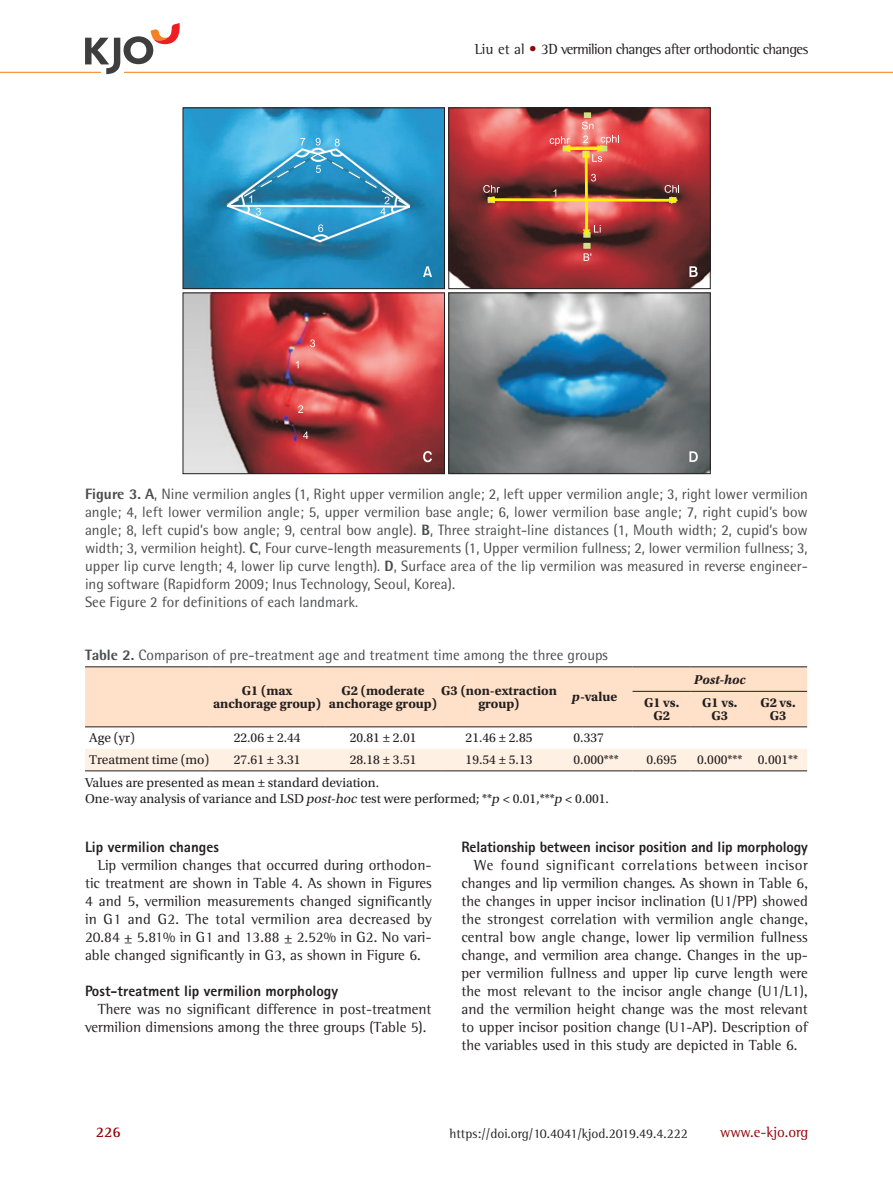
<style>
.page{position:relative;width:893px;height:1191px;background:#fff}
.page>*{position:absolute;margin:0;border:0;box-sizing:border-box;transform-origin:0 0}
.t1{font:15px/18px "Rotis Semi Serif Std";color:#231f20;text-align:justify}
.t2{font:15px/18px "Rotis Semi Sans Std";color:#4b4c4d}
.t3{font:800 15px "Rotis Sans Serif Std";color:#231f20}
.t4{font:15px "Rotis Semi Serif Std";letter-spacing:-.04em;color:#231f20}
.t5{font:15px "Rotis Semi Serif Std";color:#920407}
.t6{font:700 15px "Rotis Semi Serif Std";color:#920407}
.t7{font:13.5px/16.2px "Utopia Std";color:#231f20}
.t8{font:700 13.5px/13.5px "Utopia Std";color:#231f20;text-align:center}
.t9{font:13.5px "Rotis Semi Serif Std";color:#231f20}
.t10{font:italic 700 13.5px "Utopia Std";letter-spacing:.005em;color:#231f20}
.s1{color:#920407}
.s2{font-weight:800}
.s3{font-style:italic}
</style>
<div class="page">
<hr style="left:0;top:72px;width:893px;height:1px;background:#f58220">
<svg style="left:85px;top:23px;width:95px;height:51px"></svg>
<div style="left:85px;top:667px;width:722px;height:59px;background:#fee1c8"></div>
<svg style="left:85px;top:727px;width:722px;height:43px"></svg>
<hr style="left:85px;top:666px;width:124px;height:1px;background:#231f20">
<hr style="left:209px;top:666px;width:116px;height:1px;background:#231f20">
<hr style="left:325px;top:666px;width:116px;height:1px;background:#231f20">
<hr style="left:441px;top:666px;width:116px;height:1px;background:#231f20">
<hr style="left:557px;top:666px;width:75px;height:1px;background:#231f20">
<hr style="left:85px;top:726px;width:124px;height:1px;background:#231f20">
<hr style="left:209px;top:726px;width:116px;height:1px;background:#231f20">
<hr style="left:325px;top:726px;width:116px;height:1px;background:#231f20">
<hr style="left:441px;top:726px;width:116px;height:1px;background:#231f20">
<hr style="left:557px;top:726px;width:75px;height:1px;background:#231f20">
<hr style="left:632px;top:726px;width:59px;height:1px;background:#231f20">
<hr style="left:691px;top:726px;width:58px;height:1px;background:#231f20">
<hr style="left:749px;top:726px;width:58px;height:1px;background:#231f20">
<hr style="left:85px;top:770px;width:124px;height:1px;background:#231f20">
<hr style="left:209px;top:770px;width:116px;height:1px;background:#231f20">
<hr style="left:325px;top:770px;width:116px;height:1px;background:#231f20">
<hr style="left:441px;top:770px;width:116px;height:1px;background:#231f20">
<hr style="left:557px;top:770px;width:75px;height:1px;background:#231f20">
<hr style="left:632px;top:770px;width:59px;height:1px;background:#231f20">
<hr style="left:691px;top:770px;width:58px;height:1px;background:#231f20">
<hr style="left:749px;top:770px;width:58px;height:1px;background:#231f20">
<hr style="left:632px;top:666px;width:59px;height:1px;background:#231f20">
<hr style="left:691px;top:666px;width:58px;height:1px;background:#231f20">
<hr style="left:749px;top:666px;width:58px;height:1px;background:#231f20">
<hr style="left:632px;top:691px;width:59px;height:1px;background:#231f20">
<hr style="left:691px;top:691px;width:58px;height:1px;background:#231f20">
<hr style="left:749px;top:691px;width:58px;height:1px;background:#231f20">
<svg style="left:182px;top:107px;width:529px;height:367px;background:#846672"></svg>
<svg style="left:224px;top:138px;width:195px;height:105px;background:#40a0cc"></svg>
<svg style="left:310px;top:339px;width:5px;height:8px"></svg>
<svg style="left:296px;top:361px;width:3px;height:7px"></svg>
<svg style="left:298px;top:405px;width:5px;height:8px"></svg>
<svg style="left:303px;top:431px;width:5px;height:8px"></svg>
<hr style="left:585px;top:156px;width:3px;height:75px;background:#fff101">
<hr style="left:568px;top:147px;width:32px;height:3px;background:#fff101">
<hr style="left:492px;top:198px;width:181px;height:3px;background:#fff101">
<svg style="left:582px;top:113px;width:11px;height:16px"></svg>
<svg style="left:550px;top:136px;width:20px;height:16px"></svg>
<svg style="left:553px;top:189px;width:3px;height:8px"></svg>
<svg style="left:591px;top:174px;width:5px;height:7px"></svg>
<svg style="left:582px;top:135px;width:37px;height:27px"></svg>
<svg style="left:665px;top:185px;width:14px;height:19px"></svg>
<svg style="left:483px;top:185px;width:17px;height:18px"></svg>
<svg style="left:584px;top:243px;width:7px;height:18px"></svg>
<svg style="left:583px;top:225px;width:18px;height:12px"></svg>
<svg style="left:423px;top:266px;width:9px;height:11px"></svg>
<svg style="left:689px;top:266px;width:9px;height:11px"></svg>
<svg style="left:423px;top:451px;width:9px;height:11px"></svg>
<svg style="left:689px;top:451px;width:9px;height:11px"></svg>
<p class="t4" style="left:475px;top:40px;width:335px">Liu et al <span class="s1">•</span> 3D vermilion changes after orthodontic changes</p>
<p class="t2" style="left:85px;top:485px;width:724px"><span class="s2">Figure 3. A</span>, Nine vermilion angles (1, Right upper vermilion angle; 2, left upper vermilion angle; 3, right lower vermilion angle; 4, left lower vermilion angle; 5, upper vermilion base angle; 6, lower vermilion base angle; 7, right cupid’s bow angle; 8, left cupid’s bow angle; 9, central bow angle). <span class="s2">B</span>, Three straight-line distances (1, Mouth width; 2, cupid’s bow width; 3, vermilion height). <span class="s2">C</span>, Four curve-length measurements (1, Upper vermilion fullness; 2, lower vermilion fullness; 3, upper lip curve length; 4, lower lip curve length). <span class="s2">D</span>, Surface area of the lip vermilion was measured in reverse engineer&shy;ing software (Rapidform 2009; Inus Technology, Seoul, Korea).<br>See Figure 2 for definitions of each landmark.</p>
<p class="t2" style="left:85px;top:645px;width:524px"><span class="s2">Table 2.</span> Comparison of pre-treatment age and treatment time among the three groups</p>
<p class="t8" style="left:213px;top:683px;width:110px">G1 (max anchorage group)</p>
<p class="t8" style="left:329px;top:683px;width:110px">G2 (moderate anchorage group)</p>
<p class="t8" style="left:441px;top:683px;width:117px">G3 (non-extraction group)</p>
<p class="t8" style="left:571px;top:690px;width:47px"><span class="s3">p</span>-value</p>
<p class="t10" style="left:694px;top:671px;width:53px">Post-hoc</p>
<p class="t8" style="left:644px;top:695px;width:37px">G1 vs.<br>G2</p>
<p class="t8" style="left:702px;top:695px;width:37px">G1 vs.<br>G3</p>
<p class="t8" style="left:760px;top:695px;width:37px">G2 vs.<br>G3</p>
<p class="t7" style="left:89px;top:730px;width:47px">Age (yr)</p>
<p class="t7" style="left:234px;top:730px;width:68px">22.06 ± 2.44</p>
<p class="t7" style="left:350px;top:730px;width:68px">20.81 ± 2.01</p>
<p class="t7" style="left:466px;top:730px;width:68px">21.46 ± 2.85</p>
<p class="t7" style="left:574px;top:730px;width:32px">0.337</p>
<p class="t7" style="left:89px;top:752px;width:121px">Treatment time (mo)</p>
<p class="t7" style="left:234px;top:752px;width:68px">27.61 ± 3.31</p>
<p class="t7" style="left:350px;top:752px;width:68px">28.18 ± 3.51</p>
<p class="t7" style="left:466px;top:752px;width:68px">19.54 ± 5.13</p>
<p class="t7" style="left:574px;top:752px;width:47px">0.000***</p>
<p class="t7" style="left:646px;top:752px;width:32px">0.695</p>
<p class="t7" style="left:697px;top:752px;width:103px">0.000*** 0.001**</p>
<p class="t7" style="left:85px;top:774px;width:525px">Values are presented as mean ± standard deviation.<br>One-way analysis of variance and LSD <span class="s3">post-hoc</span> test were performed; **<span class="s3">p</span> &lt; 0.01,***<span class="s3">p</span> &lt; 0.001.</p>
<p class="t3" style="left:85px;top:837px;width:135px">Lip vermilion changes</p>
<p class="t1" style="left:85px;top:855px;width:348px;text-indent:13px">Lip vermilion changes that occurred during orthodon&shy;tic treatment are shown in Table 4. As shown in Figures 4 and 5, vermilion measurements changed significantly in G1 and G2. The total vermilion area decreased by 20.84 ± 5.81% in G1 and 13.88 ± 2.52% in G2. No vari&shy;able changed significantly in G3, as shown in Figure 6.</p>
<p class="t3" style="left:85px;top:981px;width:254px">Post-treatment lip vermilion morphology</p>
<p class="t1" style="left:85px;top:999px;width:348px;text-indent:13px">There was no significant difference in post-treatment vermilion dimensions among the three groups (Table 5).</p>
<p class="t3" style="left:461px;top:837px;width:348px">Relationship between incisor position and lip morphology</p>
<p class="t1" style="left:461px;top:855px;width:348px;text-indent:13px">We found significant correlations between incisor changes and lip vermilion changes. As shown in Table 6, the changes in upper incisor inclination (U1/PP) showed the strongest correlation with vermilion angle change, central bow angle change, lower lip vermilion fullness change, and vermilion area change. Changes in the up&shy;per vermilion fullness and upper lip curve length were the most relevant to the incisor angle change (U1/L1), and the vermilion height change was the most relevant to upper incisor position change (U1-AP). Description of the variables used in this study are depicted in Table 6.</p>
<p class="t6" style="left:96px;top:1122px;width:27px">226</p>
<p class="t9" style="left:449px;top:1125px;width:240px">https://doi.org/10.4041/kjod.2019.49.4.222</p>
<p class="t5" style="left:720px;top:1122px;width:90px">www.e-kjo.org</p>
</div>
